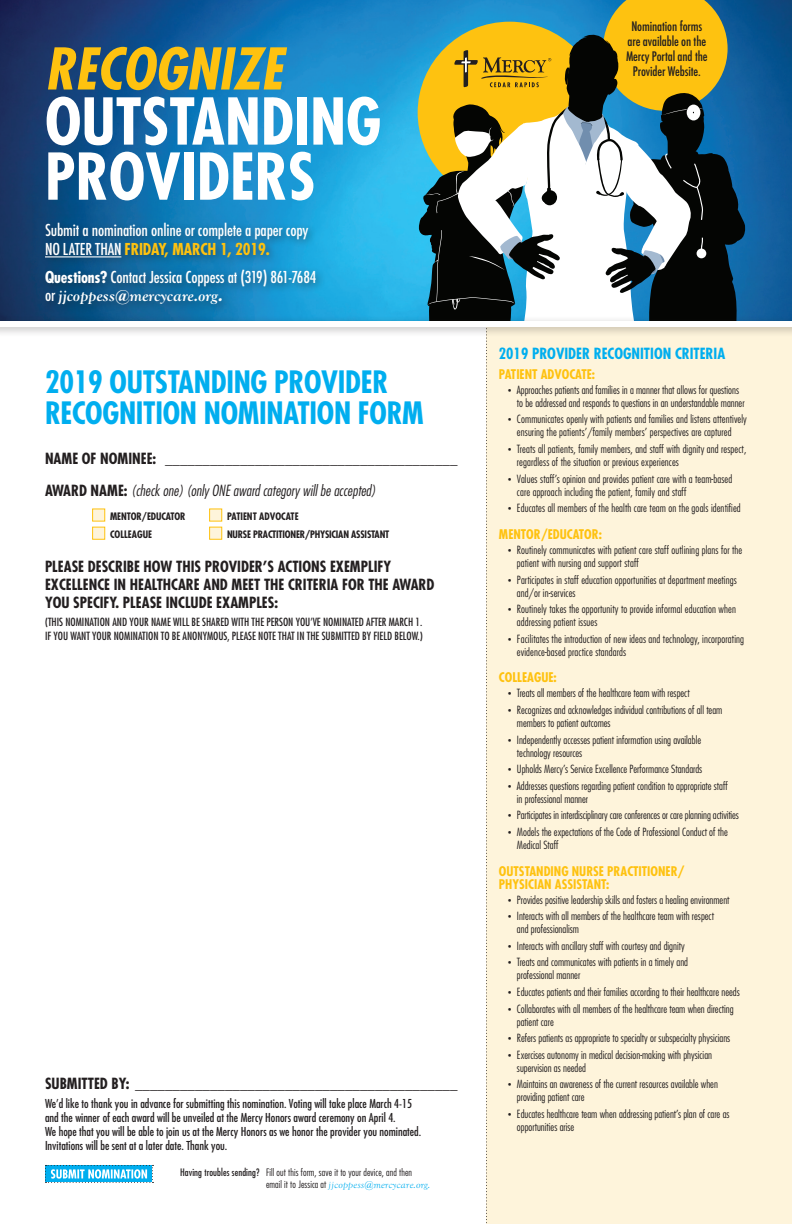
<style>
.page{position:relative;width:792px;height:1224px;background:#fff}
.page>*{position:absolute;margin:0;border:0;box-sizing:border-box;transform-origin:0 0}
.t1{font:700 condensed 62.7px/55.1px "Futura";color:#fff}
.t2{font:italic 700 condensed 56px "Futura";color:#fec210}
.t3{font:700 condensed 30px/31px "Futura";letter-spacing:-.01em;color:#00aeef}
.t4{font:500 condensed 16px/19px "Futura";letter-spacing:-.01em;color:#fff}
.t5{font:italic 700 16px "Goudy";letter-spacing:-.01em;color:#fff}
.t6{font:700 condensed 15px/18px "Futura";color:#231f20}
.t7{font:italic 300 condensed 15px "Futura Std";color:#231f20}
.t8{font:700 condensed 15px "Futura";color:#00aeef}
.t9{font:700 condensed 13px/13px "Futura";color:#fec210}
.t10{font:500 condensed 12.8px/15.1px "Futura";letter-spacing:-.01em;color:#231f20;text-align:center}
.t11{font:condensed 12px/14px "Futura";color:#231f20}
.t12{font:300 condensed 11px/13px "Futura Std";color:#231f20}
.t13{font:condensed 11px/14px "Futura";color:#231f20}
.t14{font:700 condensed 10px/18.1px "Futura";letter-spacing:-.02em;color:#231f20}
.t15{font:300 condensed 10px "Futura Std";letter-spacing:.01em;color:#231f20}
.t16{font:italic 10px "Goudy Old Style";letter-spacing:.01em;color:#00aeef}
.s1{font-weight:700;color:#fec210}
.s2{font-weight:700}
.s3{font-family:"Futura";font-weight:500;font-style:normal;font-stretch:condensed}
.s4{font-family:"Futura";font-stretch:condensed}
.s5{font-family:"Futura";font-weight:700;font-style:normal}
.s6{font-weight:400}
.s7{font-family:"Futura Std";font-weight:300;font-style:normal;font-stretch:condensed;color:#231f20}
.s8{font-family:"Goudy Old Style";font-weight:400;font-stretch:normal}
</style>
<div class="page">
<div style="left:486px;top:268px;width:306px;height:956px;background:#fef4db"></div>
<img style="left:0;top:0;width:792px;height:316px">
<svg style="left:418px;top:0;width:329px;height:1224px"></svg>
<div style="left:0;top:316px;width:792px;height:22px;background:#231f20;opacity:.3"></div>
<div style="left:0;top:321px;width:792px;height:6px;background:#fff"></div>
<svg style="left:45px;top:1165px;width:108px;height:18px"></svg>
<div style="left:92px;top:509px;width:13px;height:13px;background:#fef4db;border:1px solid #fec210"></div>
<div style="left:92px;top:527px;width:13px;height:13px;background:#fef4db;border:1px solid #fec210"></div>
<div style="left:209px;top:509px;width:13px;height:13px;background:#fef4db;border:1px solid #fec210"></div>
<div style="left:209px;top:527px;width:13px;height:13px;background:#fef4db;border:1px solid #fec210"></div>
<div style="left:40px;top:218px;width:286px;height:97px;background:#231f20;opacity:.5"></div>
<hr style="left:45px;top:256px;width:76px;height:1px;background:#fff">
<h2 class="t2" style="left:45px;top:33px;width:239px">RECOGNIZE</h2>
<h1 class="t1" style="left:45px;top:93px;width:338px">OUTSTANDING<br>PROVIDERS</h1>
<h3 class="t4" style="left:45px;top:221px;width:265px">Submit a nomination online or complete a paper copy<br>NO LATER THAN <span class="s1">FRIDAY, MARCH 1, 2019.</span></h3>
<h3 class="t4" style="left:45px;top:268px;width:273px"><span class="s2">Questions?</span> Contact Jessica Coppess at (319) 861-7684</h3>
<h3 class="t5" style="left:45px;top:286px;width:179px"><span class="s3">or</span> jjcoppess@mercycare.org<span class="s4">.</span></h3>
<h3 class="t3" style="left:45px;top:366px;width:380px">2019 OUTSTANDING PROVIDER<br>RECOGNITION NOMINATION FORM</h3>
<h3 class="t6" style="left:45px;top:449px;width:414px">NAME OF NOMINEE: _______________________________________</h3>
<h3 class="t7" style="left:45px;top:481px;width:332px"><span class="s5">AWARD NAME:</span> (check one) (only ONE award category will be accepted)</h3>
<p class="t14" style="left:110px;top:507px;width:77px">MENTOR/EDUCATOR<br>COLLEAGUE</p>
<p class="t14" style="left:227px;top:507px;width:164px">PATIENT ADVOCATE<br>NURSE PRACTITIONER/PHYSICIAN ASSISTANT</p>
<h3 class="t6" style="left:45px;top:557px;width:391px">PLEASE DESCRIBE HOW THIS PROVIDER’S ACTIONS EXEMPLIFY<br>EXCELLENCE IN HEALTHCARE AND MEET THE CRITERIA FOR THE AWARD<br>YOU SPECIFY. PLEASE INCLUDE EXAMPLES:</h3>
<p class="t13" style="left:45px;top:615px;width:379px">(THIS NOMINATION AND YOUR NAME WILL BE SHARED WITH THE PERSON YOU’VE NOMINATED AFTER MARCH 1.<br>IF YOU WANT YOUR NOMINATION TO BE ANONYMOUS, PLEASE NOTE THAT IN THE SUBMITTED BY FIELD BELOW.)</p>
<h3 class="t6" style="left:45px;top:1074px;width:414px">SUBMITTED BY: ___________________________________________</h3>
<p class="t11" style="left:45px;top:1096px;width:378px">We’d like to thank you in advance for submitting this nomination. Voting will take place March 4-15 and the winner of each award will be unveiled at the Mercy Honors award ceremony on April 4.<br>We hope that you will be able to join us at the Mercy Honors as we honor the provider you nominated.<br>Invitations will be sent at a later date. Thank you.</p>
<p class="t15" style="left:180px;top:1166px;width:234px"><span class="s6">Having troubles sending?</span> Fill out this form, save it to your device, and then</p>
<p class="t16" style="left:266px;top:1179px;width:166px"><span class="s7">email it to Jessica at</span> jjcoppess@mercycare.org.</p>
<p class="t10" style="left:626px;top:19px;width:83px">Nomination forms are available on the<br>Mercy Portal and the<br>Provider Website.</p>
<h3 class="t8" style="left:499px;top:343px;width:228px">2019 PROVIDER RECOGNITION CRITERIA</h3>
<p class="t9" style="left:499px;top:367px;width:98px">PATIENT ADVOCATE:</p>
<p class="t12" style="left:517px;top:383px;width:229px;text-indent:-9px"><span class="s8">•</span> Approaches patients and families in a manner that allows for questions to be addressed and responds to questions in an understandable manner</p>
<p class="t12" style="left:508px;top:413px;width:241px;text-align:center"><span class="s8">•</span> Communicates openly with patients and families and listens attentively ensuring the patients’/family members’ perspectives are captured</p>
<p class="t12" style="left:517px;top:443px;width:231px;text-indent:-9px"><span class="s8">•</span> Treats all patients, family members, and staff with dignity and respect, regardless of the situation or previous experiences</p>
<p class="t12" style="left:517px;top:472px;width:217px;text-indent:-9px"><span class="s8">•</span> Values staff’s opinion and provides patient care with a team-based care approach including the patient, family and staff</p>
<p class="t12" style="left:508px;top:502px;width:234px"><span class="s8">•</span> Educates all members of the health care team on the goals identified</p>
<p class="t9" style="left:499px;top:527px;width:104px">MENTOR/EDUCATOR:</p>
<p class="t12" style="left:517px;top:543px;width:227px;text-indent:-9px"><span class="s8">•</span> Routinely communicates with patient care staff outlining plans for the patient with nursing and support staff</p>
<p class="t12" style="left:517px;top:573px;width:221px;text-indent:-9px"><span class="s8">•</span> Participates in staff education opportunities at department meetings and/or in-services</p>
<p class="t12" style="left:517px;top:603px;width:220px;text-indent:-9px"><span class="s8">•</span> Routinely takes the opportunity to provide informal education when addressing patient issues</p>
<p class="t12" style="left:517px;top:632px;width:229px;text-indent:-9px"><span class="s8">•</span> Facilitates the introduction of new ideas and technology, incorporating evidence-based practice standards</p>
<p class="t9" style="left:499px;top:671px;width:59px">COLLEAGUE:</p>
<p class="t12" style="left:508px;top:687px;width:183px"><span class="s8">•</span> Treats all members of the healthcare team with respect</p>
<p class="t12" style="left:517px;top:703px;width:207px;text-indent:-9px"><span class="s8">•</span> Recognizes and acknowledges individual contributions of all team members to patient outcomes</p>
<p class="t12" style="left:517px;top:733px;width:186px;text-indent:-9px"><span class="s8">•</span> Independently accesses patient information using available technology resources</p>
<p class="t12" style="left:508px;top:763px;width:196px"><span class="s8">•</span> Upholds Mercy’s Service Excellence Performance Standards</p>
<p class="t12" style="left:517px;top:779px;width:212px;text-indent:-9px"><span class="s8">•</span> Addresses questions regarding patient condition to appropriate staff in professional manner</p>
<p class="t12" style="left:508px;top:809px;width:232px"><span class="s8">•</span> Participates in interdisciplinary care conferences or care planning activities</p>
<p class="t12" style="left:517px;top:825px;width:212px;text-indent:-9px"><span class="s8">•</span> Models the expectations of the Code of Professional Conduct of the<br>Medical Staff</p>
<p class="t9" style="left:499px;top:864px;width:187px">OUTSTANDING NURSE PRACTITIONER/<br>PHYSICIAN ASSISTANT:</p>
<p class="t12" style="left:508px;top:893px;width:223px"><span class="s8">•</span> Provides positive leadership skills and fosters a healing environment</p>
<p class="t12" style="left:517px;top:910px;width:199px;text-indent:-9px"><span class="s8">•</span> Interacts with all members of the healthcare team with respect and professionalism</p>
<p class="t12" style="left:508px;top:939px;width:178px"><span class="s8">•</span> Interacts with ancillary staff with courtesy and dignity</p>
<p class="t12" style="left:517px;top:956px;width:173px;text-indent:-9px"><span class="s8">•</span> Treats and communicates with patients in a timely and professional manner</p>
<p class="t12" style="left:508px;top:986px;width:233px"><span class="s8">•</span> Educates patients and their families according to their healthcare needs</p>
<p class="t12" style="left:517px;top:1002px;width:218px;text-indent:-9px"><span class="s8">•</span> Collaborates with all members of the healthcare team when directing patient care</p>
<p class="t12" style="left:508px;top:1032px;width:224px"><span class="s8">•</span> Refers patients as appropriate to specialty or subspecialty physicians</p>
<p class="t12" style="left:517px;top:1048px;width:197px;text-indent:-9px"><span class="s8">•</span> Exercises autonomy in medical decision-making with physician supervision as needed</p>
<p class="t12" style="left:517px;top:1078px;width:203px;text-indent:-9px"><span class="s8">•</span> Maintains an awareness of the current resources available when providing patient care</p>
<p class="t12" style="left:517px;top:1108px;width:214px;text-indent:-9px"><span class="s8">•</span> Educates healthcare team when addressing patient’s plan of care as opportunities arise</p>
</div>
